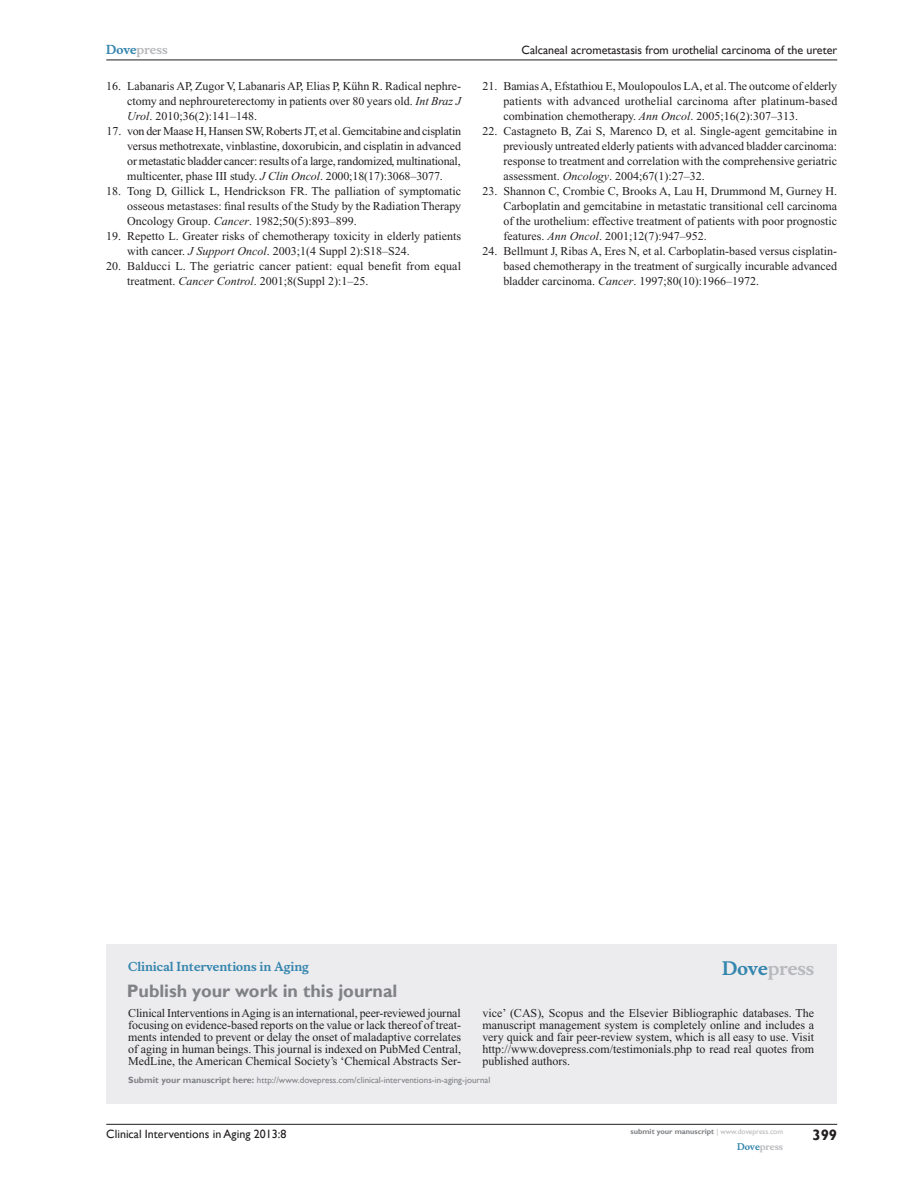
<style>
.page{position:relative;width:918px;height:1188px;background:#fff}
.page>*{position:absolute;margin:0;border:0;box-sizing:border-box;transform-origin:0 0}
.PromBx-H1{font:700 18px "Gill Sans";color:#808285}
.PromBx-Brand{font:700 18px "Musee";color:#b8b9bc}
.t1{font:700 15px "Gill Sans";color:#231f20}
.RefNL2{font:12px/15px "Times New Roman";color:#231f20;text-align:justify}
.PromBx-Tx{font:12px/12px "Times New Roman";color:#231f20;text-align:justify}
.t2{font:12px "Gill Sans";color:#231f20}
.PromBx-JrnlName{font:700 12px "Musee";color:#3485ae}
.t3{font:700 12px "Musee";color:#b8b9bc}
.PromBx-SubmitMssWebA{font:9px "Gill Sans";color:#808285}
.t4{font:700 9px "Musee";color:#b8b9bc}
.t5{font:700 7.5px "Gill Sans";color:#808285}
.s1{color:#3485ae}
.s2{font-style:italic}
.s3{font-weight:700}
.s4{font-weight:400;color:#b8b9bc}
</style>
<div class="page">
<div style="left:106px;top:944px;width:731px;height:159px;background:#ececee"></div>
<hr style="left:106px;top:1124px;width:731px;height:1px;background:#231f20">
<hr style="left:106px;top:60px;width:731px;height:1px;background:#231f20">
<p class="t3" style="left:106px;top:43px;width:63px"><span class="s1">Dove</span>press</p>
<p class="RefNL2" style="left:127px;top:79px;width:335px;text-indent:-21px">16. Labanaris AP, Zugor V, Labanaris AP, Elias P, Kühn R. Radical nephre&shy;ctomy and nephroureterectomy in patients over 80 years old. <span class="s2">Int Braz J Urol</span>. 2010;36(2):141–148.</p>
<p class="RefNL2" style="left:127px;top:124px;width:335px;text-indent:-21px">17. von der Maase H, Hansen SW, Roberts JT, et al. Gemcitabine and cisplatin versus methotrexate, vinblastine, doxorubicin, and cisplatin in advanced or metastatic bladder cancer: results of a large, randomized, multinational, multicenter, phase III study. <span class="s2">J Clin Oncol</span>. 2000;18(17):3068–3077.</p>
<p class="RefNL2" style="left:127px;top:184px;width:335px;text-indent:-21px">18. Tong D, Gillick L, Hendrickson FR. The palliation of symptomatic osseous metastases: final results of the Study by the Radiation Therapy Oncology Group. <span class="s2">Cancer</span>. 1982;50(5):893–899.</p>
<p class="RefNL2" style="left:127px;top:229px;width:335px;text-indent:-21px">19. Repetto L. Greater risks of chemotherapy toxicity in elderly patients with cancer. <span class="s2">J Support Oncol</span>. 2003;1(4 Suppl 2):S18–S24.</p>
<p class="RefNL2" style="left:127px;top:259px;width:335px;text-indent:-21px">20. Balducci L. The geriatric cancer patient: equal benefit from equal treatment. <span class="s2">Cancer Control</span>. 2001;8(Suppl 2):1–25.</p>
<p class="t2" style="left:522px;top:43px;width:317px">Calcaneal acrometastasis from urothelial carcinoma of the ureter</p>
<p class="RefNL2" style="left:503px;top:79px;width:335px;text-indent:-21px">21. Bamias A, Efstathiou E, Moulopoulos LA, et al. The outcome of elderly patients with advanced urothelial carcinoma after platinum-based combination chemotherapy. <span class="s2">Ann Oncol</span>. 2005;16(2):307–313.</p>
<p class="RefNL2" style="left:503px;top:124px;width:335px;text-indent:-21px">22. Castagneto B, Zai S, Marenco D, et al. Single-agent gemcitabine in previously untreated elderly patients with advanced bladder carcinoma: response to treatment and correlation with the comprehensive geriatric assessment. <span class="s2">Oncology</span>. 2004;67(1):27–32.</p>
<p class="RefNL2" style="left:503px;top:184px;width:335px;text-indent:-21px">23. Shannon C, Crombie C, Brooks A, Lau H, Drummond M, Gurney H.<br>Carboplatin and gemcitabine in metastatic transitional cell carcinoma of the urothelium: effective treatment of patients with poor prognostic features. <span class="s2">Ann Oncol</span>. 2001;12(7):947–952.</p>
<p class="RefNL2" style="left:503px;top:244px;width:335px;text-indent:-21px">24. Bellmunt J, Ribas A, Eres N, et al. Carboplatin-based versus cisplatin&shy;based chemotherapy in the treatment of surgically incurable advanced bladder carcinoma. <span class="s2">Cancer</span>. 1997;80(10):1966–1972.</p>
<p class="PromBx-JrnlName" style="left:128px;top:959px;width:182px">Clinical Interventions in Aging</p>
<p class="PromBx-H1" style="left:127px;top:980px;width:272px">Publish your work in this journal</p>
<p class="PromBx-Brand" style="left:722px;top:958px;width:94px"><span class="s1">Dove</span>press</p>
<p class="PromBx-Tx" style="left:128px;top:1007px;width:334px">Clinical Interventions in Aging is an international, peer-reviewed journal focusing on evidence-based reports on the value or lack thereof of treat&shy;ments intended to prevent or delay the onset of maladaptive correlates of aging in human beings. This journal is indexed on PubMed Central, MedLine, the American Chemical Society’s ‘Chemical Abstracts Ser-</p>
<p class="PromBx-Tx" style="left:482px;top:1007px;width:333px">vice’ (CAS), Scopus and the Elsevier Bibliographic databases. The manuscript management system is completely online and includes a very quick and fair peer-review system, which is all easy to use. Visit http://www.dovepress.com/testimonials.php to read real quotes from published authors.</p>
<p class="PromBx-SubmitMssWebA" style="left:128px;top:1075px;width:364px"><span class="s3">Submit your manuscript here:</span> http://www.dovepress.com/clinical-interventions-in-aging-journal</p>
<p class="t2" style="left:106px;top:1127px;width:182px">Clinical Interventions in Aging 2013:8</p>
<p class="t5" style="left:631px;top:1127px;width:154px">submit your manuscript <span class="s4">| www.dovepress.com</span></p>
<p class="t4" style="left:737px;top:1141px;width:48px"><span class="s1">Dove</span>press</p>
<p class="t1" style="left:812px;top:1126px;width:26px">399</p>
</div>
